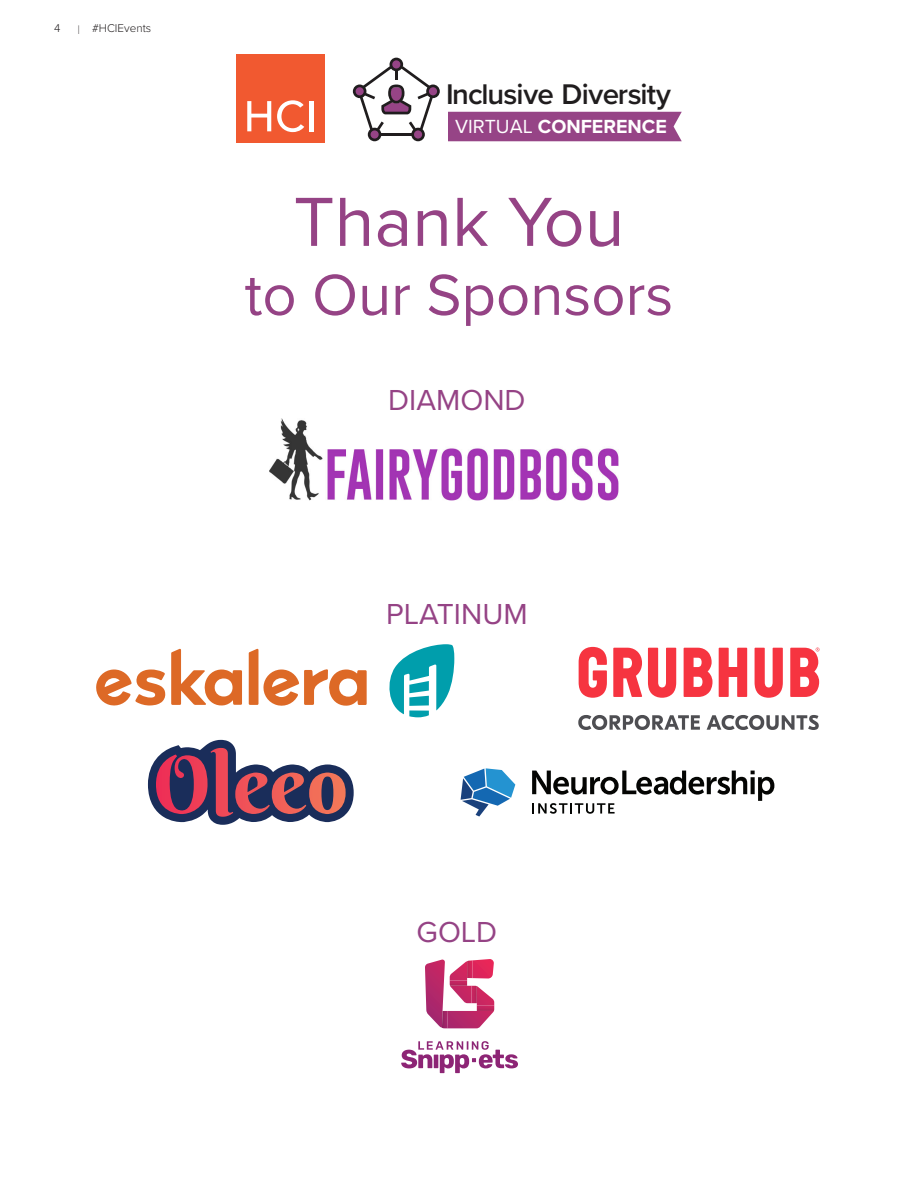
<style>
.page{position:relative;width:918px;height:1188px;background:#fff}
.page>*{position:absolute;margin:0;border:0;box-sizing:border-box;transform-origin:0 0}
._2019_Headlines{font:72px "Proxima Nova";color:#954385}
._2019_Headlines-2{font:60px "Proxima Nova";color:#954385}
._2019_Page_Section{font:30px "Proxima Nova";color:#954385}
.t1{font:600 29.55px "Proxima Nova";letter-spacing:-.025em;color:#201d1e}
.t2{font:700 19.65px "Proxima Nova";color:#fff}
.t3{font:300 11.7px "Proxima Nova";color:#231f20}
.s1{font-family:"Proxima Nova T";font-weight:100;font-size:12.9px}
.s2{font-weight:400}
</style>
<div class="page">
<div style="left:236px;top:54px;width:89px;height:88px;background:#f15930"></div>
<svg style="left:247px;top:101px;width:24px;height:30px"></svg>
<hr style="left:310px;top:101px;width:4px;height:30px;background:#fff">
<svg style="left:277px;top:100px;width:27px;height:32px"></svg>
<div style="left:448px;top:112px;width:234px;height:29px;background:#964486"></div>
<svg style="left:353px;top:58px;width:87px;height:83px"></svg>
<img style="left:269px;top:419px;width:350px;height:82px">
<svg style="left:96px;top:649px;width:146px;height:57px"></svg>
<svg style="left:249px;top:649px;width:118px;height:57px"></svg>
<svg style="left:389px;top:644px;width:65px;height:73px"></svg>
<svg style="left:578px;top:715px;width:122px;height:15px"></svg>
<svg style="left:707px;top:715px;width:112px;height:15px"></svg>
<svg style="left:719px;top:648px;width:28px;height:49px"></svg>
<svg style="left:648px;top:648px;width:28px;height:50px"></svg>
<svg style="left:579px;top:647px;width:28px;height:51px"></svg>
<svg style="left:684px;top:648px;width:29px;height:49px"></svg>
<svg style="left:613px;top:648px;width:29px;height:49px"></svg>
<svg style="left:755px;top:648px;width:28px;height:50px"></svg>
<svg style="left:790px;top:648px;width:30px;height:49px"></svg>
<svg style="left:148px;top:740px;width:206px;height:85px"></svg>
<svg style="left:461px;top:768px;width:54px;height:49px"></svg>
<svg style="left:532px;top:771px;width:242px;height:43px"></svg>
<svg style="left:401px;top:1041px;width:117px;height:32px"></svg>
<svg style="left:425px;top:959px;width:70px;height:69px"></svg>
<img style="left:442px;top:1011px;width:6px;height:17px">
<p class="t3" style="left:54px;top:20px;width:8px">4</p>
<p class="t3" style="left:77px;top:20px;width:75px"><span class="s1">l</span> #HCIEvents</p>
<p class="t1" style="left:446px;top:72px;width:226px">Inclusive Diversity</p>
<p class="t2" style="left:455px;top:112px;width:213px"><span class="s2">VIRTUAL</span> CONFERENCE</p>
<p class="_2019_Headlines" style="left:294px;top:168px;width:332px">Thank You</p>
<p class="_2019_Headlines-2" style="left:245px;top:250px;width:430px">to Our Sponsors</p>
<p class="_2019_Page_Section" style="left:388px;top:378px;width:139px">DIAMOND</p>
<p class="_2019_Page_Section" style="left:386px;top:592px;width:143px">PLATINUM</p>
<p class="_2019_Page_Section" style="left:417px;top:909px;width:82px">GOLD</p>
</div>
